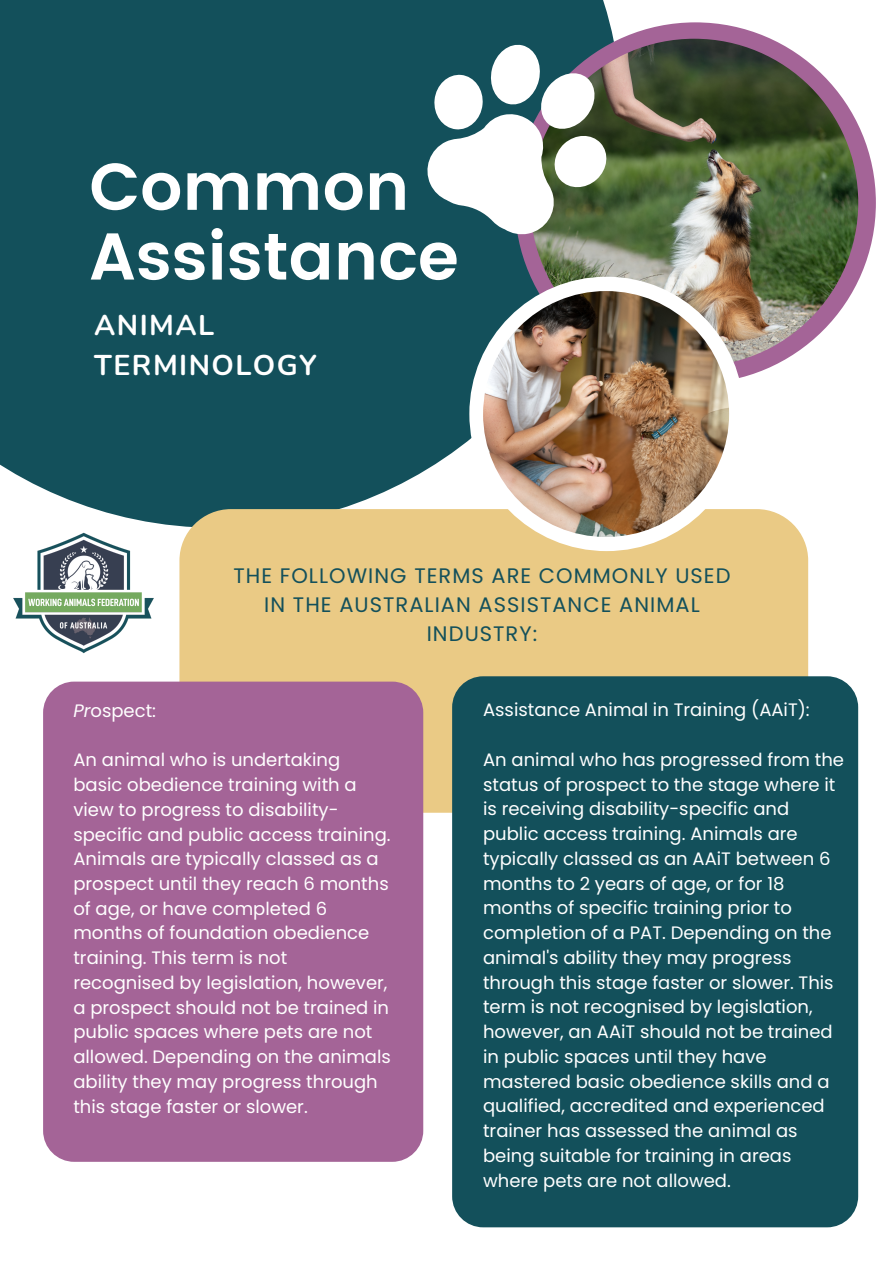
<style>
.page{position:relative;width:893px;height:1264px;background:#fff}
.page>*{position:absolute;margin:0;border:0;box-sizing:border-box;transform-origin:0 0}
.t1{font:600 66px/69.8px "Poppins";color:#fff}
.t2{font:700 28.65px/39.6px "Nunito";letter-spacing:.05em;color:#fff}
.t3{font:21px/29.2px "Poppins";letter-spacing:.05em;color:#13505b;text-align:center}
.t4{font:18px/24.8px "Poppins";color:#fff}
.s1{font-style:italic}
</style>
<div class="page">
<div style="left:0;top:0;width:616px;height:527px;background:#13505b"></div>
<div style="left:515px;top:22px;width:360px;height:361px;background:#a46497;border-radius:50%"></div>
<img style="left:530px;top:39px;width:328px;height:327px;border-radius:50%">
<div style="left:179px;top:509px;width:629px;height:303px;background:#eaca85;border-radius:51px"></div>
<div style="left:469px;top:277px;width:274px;height:274px;background:#fff;border-radius:50%"></div>
<img style="left:483px;top:291px;width:246px;height:246px;border-radius:50%">
<svg style="left:423px;top:42px;width:183px;height:193px"></svg>
<div style="left:43px;top:681px;width:380px;height:480px;background:#a46497;border-radius:31px"></div>
<div style="left:452px;top:676px;width:406px;height:551px;background:#13505b;border-radius:31px"></div>
<img style="left:0;top:509px;width:167px;height:145px">
<h1 class="t1" style="left:89px;top:152px;width:371px">Common<br>Assistance</h1>
<h2 class="t2" style="left:94px;top:306px;width:224px">ANIMAL<br>TERMINOLOGY</h2>
<p class="t3" style="left:233px;top:560px;width:498px">THE FOLLOWING TERMS ARE COMMONLY USED<br>IN THE AUSTRALIAN ASSISTANCE ANIMAL<br>INDUSTRY:</p>
<p class="t4" style="left:73px;top:698px;width:84px"><span class="s1">Pr</span>ospect:</p>
<p class="t4" style="left:73px;top:747px;width:319px">An animal who is undertaking basic obedience training with a view to progress to disability&shy;specific and public access training.<br>Animals are typically classed as a prospect until they reach 6 months of age, or have completed 6 months of foundation obedience training. This term is not recognised by legislation, however, a prospect should not be trained in public spaces where pets are not allowed. Depending on the animals ability they may progress through this stage faster or slower.</p>
<p class="t4" style="left:483px;top:697px;width:328px">Assistance Animal in Training (AAiT):</p>
<p class="t4" style="left:483px;top:747px;width:362px">An animal who has progressed from the status of prospect to the stage where it is receiving disability-specific and public access training. Animals are typically classed as an AAiT between 6 months to 2 years of age, or for 18 months of specific training prior to completion of a PAT. Depending on the animal's ability they may progress through this stage faster or slower. This term is not recognised by legislation, however, an AAiT should not be trained in public spaces until they have mastered basic obedience skills and a qualified, accredited and experienced trainer has assessed the animal as being suitable for training in areas where pets are not allowed.</p>
</div>
